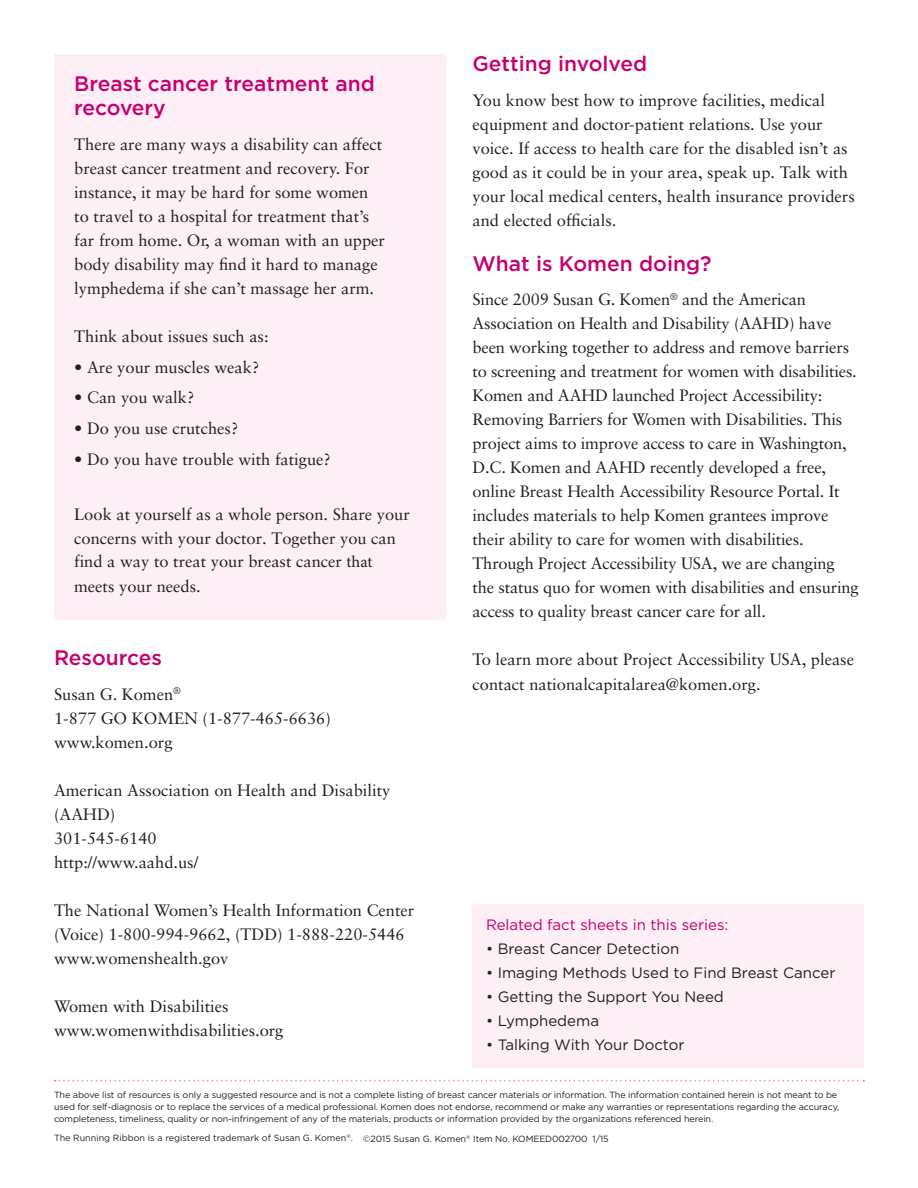
<style>
.page{position:relative;width:918px;height:1188px;background:#fff}
.page>*{position:absolute;margin:0;border:0;box-sizing:border-box;transform-origin:0 0}
.t1{font:500 21px/24px "Gotham";color:#c6006f}
.t2{font:16.5px/24px "Sabon";color:#231f20}
.t3{font:15px "Gotham";color:#231f20}
.t4{font:15px "Gotham";color:#c6006f}
.t5{font:9px/12px "Gotham";letter-spacing:-.01em;color:#231f20}
.t6{font:5.25px "Gotham";color:#231f20}
.s1{font-family:"Minion Pro"}
</style>
<div class="page">
<svg style="left:55px;top:1080px;width:809px;height:2px"></svg>
<div style="left:472px;top:904px;width:392px;height:164px;background:#fdeff5"></div>
<div style="left:54px;top:54px;width:392px;height:566px;background:#fdeff5"></div>
<p class="t1" style="left:74px;top:71px;width:302px">Breast cancer treatment and recovery</p>
<p class="t2" style="left:74px;top:132px;width:312px">There are many ways a disability can affect breast cancer treatment and recovery. For instance, it may be hard for some women to travel to a hospital for treatment that’s far from home. Or, a woman with an upper body disability may find it hard to manage lymphedema if she can’t massage her arm.</p>
<p class="t2" style="left:74px;top:324px;width:196px">Think about issues such as:</p>
<p class="t2" style="left:74px;top:355px;width:187px">• Are your muscles weak?</p>
<p class="t2" style="left:74px;top:385px;width:122px">• Can you walk?</p>
<p class="t2" style="left:74px;top:416px;width:166px">• Do you use crutches?</p>
<p class="t2" style="left:74px;top:447px;width:258px">• Do you have trouble with fatigue?</p>
<p class="t2" style="left:74px;top:502px;width:337px">Look at yourself as a whole person. Share your concerns with your doctor. Together you can find a way to treat your breast cancer <span class="s1">that</span></p>
<p class="t2" style="left:74px;top:574px;width:128px">meets your needs.</p>
<p class="t1" style="left:54px;top:645px;width:110px">Resources</p>
<p class="t2" style="left:54px;top:682px;width:278px">Susan G. Komen<sup>®<br></sup>1-877 GO KOMEN (1-877-465-6636) www.komen.org</p>
<p class="t2" style="left:54px;top:778px;width:338px">American Association on Health and Disability (AAHD)<br>301-545-6140<br>http://www.aahd.us/</p>
<p class="t2" style="left:54px;top:898px;width:362px">The National Women’s Health Information Center (Voice) 1-800-994-9662, (TDD) 1-888-220-5446 www.womenshealth.gov</p>
<p class="t2" style="left:54px;top:994px;width:231px">Women with Disabilities www.womenwithdisabilities.org</p>
<p class="t1" style="left:472px;top:51px;width:176px">Getting involved</p>
<p class="t2" style="left:472px;top:88px;width:384px">You know best how to improve facilities, medical equipment and doctor-patient relations. Use your voice. If access to health care for the disabled isn’t as good as it could be in your area, speak up. Talk with your local medical centers, health insurance providers and elected officials.</p>
<p class="t1" style="left:472px;top:251px;width:241px">What is Komen doing?</p>
<p class="t2" style="left:472px;top:287px;width:388px">Since 2009 Susan G. Komen<sup>®</sup> and the American Association on Health and Disability (AAHD) have been working together to address and remove barriers to screening and treatment for women with disabilities.<br>Komen and AAHD launched Project Accessibility:<br>Removing Barriers for Women with Disabilities. This project aims to improve access to care in Washington, D.C. Komen and AAHD recently developed a free, online Breast Health Accessibility Resource Portal. It includes materials to help Komen grantees improve their ability to care for women with disabilities.<br>Through Project Accessibility USA, we are changing the status quo for women with disabilities and ensuring access to quality breast cancer care for all.</p>
<p class="t2" style="left:473px;top:648px;width:383px">To learn more about Project Accessibility USA, please contact nationalcapitalarea@komen.org.</p>
<p class="t4" style="left:486px;top:916px;width:244px">Related fact sheets in this series:</p>
<p class="t3" style="left:486px;top:940px;width:195px">• Breast Cancer Detection</p>
<p class="t3" style="left:486px;top:964px;width:351px">• Imaging Methods Used to Find Breast Cancer</p>
<p class="t3" style="left:486px;top:988px;width:239px">• Getting the Support You Need</p>
<p class="t3" style="left:486px;top:1012px;width:115px">• Lymphedema</p>
<p class="t3" style="left:486px;top:1036px;width:200px">• Talking With Your Doctor</p>
<p class="t5" style="left:54px;top:1089px;width:787px">The above list of resources is only a suggested resource and is not a complete listing of breast cancer materials or information. The information contained herein is not meant to be used for self-diagnosis or to replace the services of a medical professional. Komen does not endorse, recommend or make any warranties or representations regarding the accuracy, completeness, timeliness, quality or non-infringement of any of the materials, products or information provided by the organizations referenced herein.</p>
<p class="t5" style="left:54px;top:1132px;width:300px">The Running Ribbon is a registered trademark of Susan G. Komen<sup>®</sup>.</p>
<p class="t5" style="left:363px;top:1133px;width:105px">©2015 Susan G. Komen</p>
<p class="t5" style="left:565px;top:1133px;width:12px">27</p>
<p class="t5" style="left:596px;top:1133px;width:15px">/15</p>
<p class="t5" style="left:473px;top:1133px;width:142px">Item No. KOMEED007500 12/13</p>
<p class="t5" style="left:385px;top:1133px;width:7px">3</p>
<p class="t6" style="left:466px;top:1135px;width:6px">®</p>
</div>
